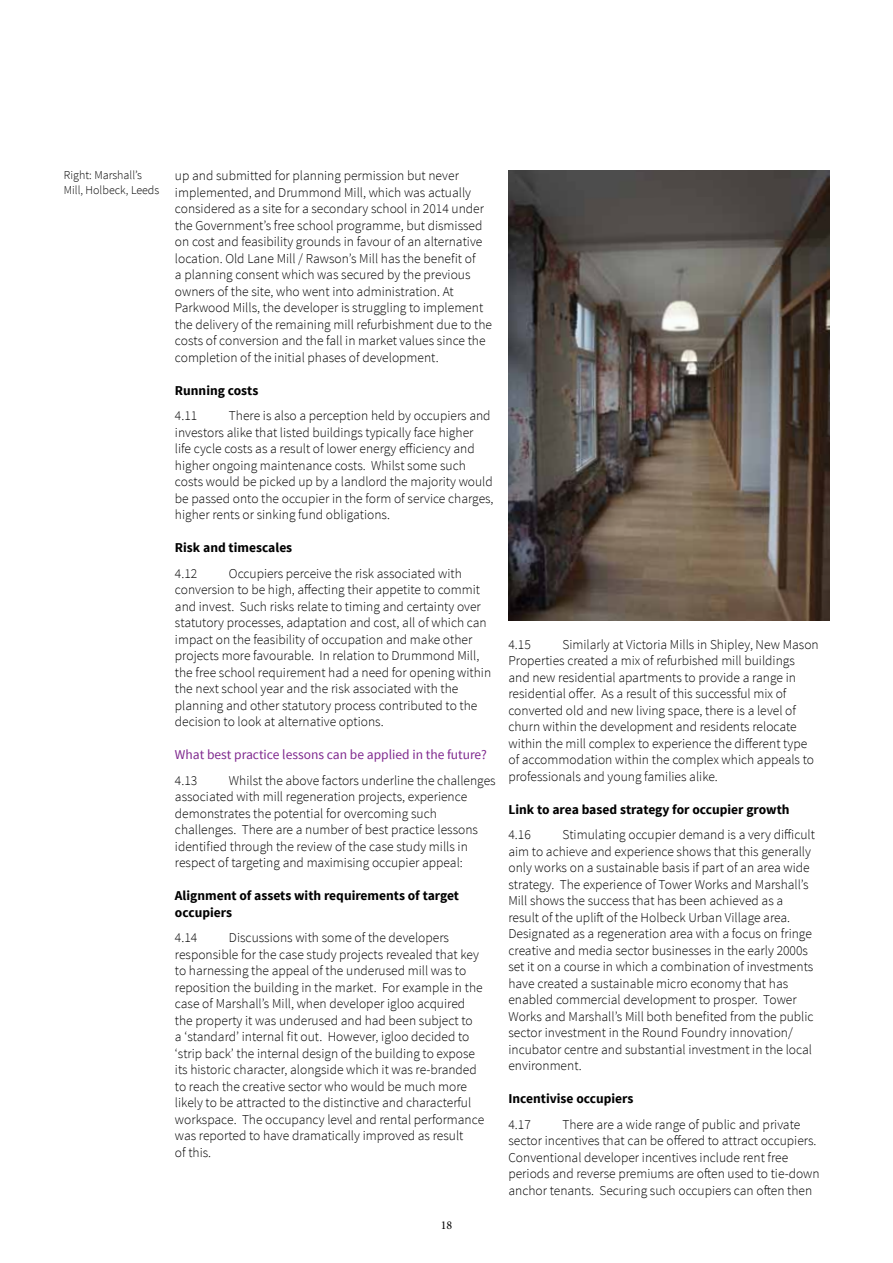
<style>
.page{position:relative;width:893px;height:1263px;background:#fff}
.page>*{position:absolute;margin:0;border:0;box-sizing:border-box;transform-origin:0 0}
.t1{font:300 13.5px/16.5px "Source Sans Pro";color:#000}
.t2{font:700 13.5px/16.5px "Source Sans Pro";color:#000}
.t3{font:13.5px "Source Sans Pro";color:#7f288e}
.t4{font:300 12px/15px "Source Sans Pro";color:#000}
.t5{font:12px "Minion Pro";color:#000}
</style>
<div class="page">
<img style="left:508px;top:170px;width:321px;height:451px">
<p class="t4" style="left:64px;top:168px;width:97px">Right: Marshall’s<br>Mill, Holbeck, Leeds</p>
<p class="t1" style="left:175px;top:168px;width:285px">up and submitted for planning permission but never</p>
<p class="t1" style="left:175px;top:184px;width:298px">implemented, and Drummond Mill, which was actually</p>
<p class="t1" style="left:175px;top:201px;width:311px">considered as a site for a secondary school in 2014 under</p>
<p class="t1" style="left:175px;top:217px;width:309px">the Government’s free school programme, but dismissed</p>
<p class="t1" style="left:175px;top:234px;width:309px">on cost and feasibility grounds in favour of an alternative</p>
<p class="t1" style="left:175px;top:250px;width:302px">location. Old Lane Mill / Rawson’s Mill has the benefit of</p>
<p class="t1" style="left:175px;top:267px;width:297px">a planning consent which was secured by the previous</p>
<p class="t1" style="left:175px;top:283px;width:310px">owners of the site, who went into administration. At<br>Parkwood Mills, the developer is struggling to implement</p>
<p class="t1" style="left:175px;top:316px;width:319px">the delivery of the remaining mill refurbishment due to the costs of conversion and the fall in market values since the completion of the initial phases of development.</p>
<h4 class="t2" style="left:175px;top:382px;width:85px">Running costs</h4>
<p class="t1" style="left:175px;top:408px;width:24px">4.11</p>
<p class="t1" style="left:175px;top:408px;width:317px;text-indent:54px">There is also a perception held by occupiers and investors alike that listed buildings typically face higher</p>
<p class="t1" style="left:175px;top:441px;width:301px">life cycle costs as a result of lower energy efficiency and</p>
<p class="t1" style="left:175px;top:457px;width:319px">higher ongoing maintenance costs. Whilst some such costs would be picked up by a landlord the majority would</p>
<p class="t1" style="left:175px;top:490px;width:320px">be passed onto the occupier in the form of service charges,</p>
<p class="t1" style="left:175px;top:506px;width:217px">higher rents or sinking fund obligations.</p>
<h4 class="t2" style="left:175px;top:540px;width:119px">Risk and timescales</h4>
<p class="t1" style="left:175px;top:565px;width:24px">4.12</p>
<p class="t1" style="left:175px;top:565px;width:307px;text-indent:54px">Occupiers perceive the risk associated with conversion to be high, affecting their appetite to commit</p>
<p class="t1" style="left:175px;top:598px;width:307px">and invest. Such risks relate to timing and certainty over</p>
<p class="t1" style="left:175px;top:614px;width:313px">statutory processes, adaptation and cost, all of which can</p>
<p class="t1" style="left:175px;top:631px;width:299px">impact on the feasibility of occupation and make other</p>
<p class="t1" style="left:175px;top:647px;width:306px">projects more favourable. In relation to Drummond Mill,</p>
<p class="t1" style="left:175px;top:664px;width:318px">the free school requirement had a need for opening within the next school year and the risk associated with the planning and other statutory process contributed to the decision to look at alternative options.</p>
<p class="t3" style="left:175px;top:746px;width:313px">What best practice lessons can be applied in the future?</p>
<p class="t1" style="left:175px;top:772px;width:24px">4.13</p>
<p class="t1" style="left:229px;top:772px;width:268px">Whilst the above factors underline the challenges</p>
<p class="t1" style="left:175px;top:788px;width:294px">associated with mill regeneration projects, experience</p>
<p class="t1" style="left:175px;top:805px;width:305px">demonstrates the potential for overcoming such challenges. There are a number of best practice lessons</p>
<p class="t1" style="left:175px;top:838px;width:294px">identified through the review of the case study mills in</p>
<p class="t1" style="left:175px;top:854px;width:289px">respect of targeting and maximising occupier appeal:</p>
<h4 class="t2" style="left:175px;top:888px;width:286px">Alignment of assets with requirements of target occupiers</h4>
<p class="t1" style="left:175px;top:929px;width:24px">4.14</p>
<p class="t1" style="left:175px;top:929px;width:306px;text-indent:54px">Discussions with some of the developers responsible for the case study projects revealed that key to harnessing the appeal of the underused mill was to</p>
<p class="t1" style="left:175px;top:979px;width:309px">reposition the building in the market. For example in the case of Marshall’s Mill, when developer igloo acquired</p>
<p class="t1" style="left:175px;top:1012px;width:299px">the property it was underused and had been subject to</p>
<p class="t1" style="left:175px;top:1028px;width:303px">a ‘standard’ internal fit out. However, igloo decided to ‘strip back’ the internal design of the building to expose its historic character, alongside which it was re-branded</p>
<p class="t1" style="left:175px;top:1078px;width:311px">to reach the creative sector who would be much more likely to be attracted to the distinctive and characterful workspace. The occupancy level and rental performance was reported to have dramatically improved as result<br>of this.</p>
<p class="t5" style="left:441px;top:1217px;width:13px">18</p>
<p class="t1" style="left:508px;top:636px;width:24px">4.15</p>
<p class="t1" style="left:562px;top:636px;width:258px">Similarly at Victoria Mills in Shipley, New Mason</p>
<p class="t1" style="left:508px;top:652px;width:289px">Properties created a mix of refurbished mill buildings and new residential apartments to provide a range in</p>
<p class="t1" style="left:508px;top:685px;width:289px">residential offer. As a result of this successful mix of converted old and new living space, there is a level of</p>
<p class="t1" style="left:508px;top:718px;width:290px">churn within the development and residents relocate</p>
<p class="t1" style="left:508px;top:735px;width:300px">within the mill complex to experience the different type</p>
<p class="t1" style="left:508px;top:751px;width:307px">of accommodation within the complex which appeals to professionals and young families alike.</p>
<h4 class="t2" style="left:508px;top:801px;width:283px">Link to area based strategy for occupier growth</h4>
<p class="t1" style="left:508px;top:826px;width:24px">4.16</p>
<p class="t1" style="left:562px;top:826px;width:254px">Stimulating occupier demand is a very difficult</p>
<p class="t1" style="left:508px;top:843px;width:304px">aim to achieve and experience shows that this generally only works on a sustainable basis if part of an area wide strategy. The experience of Tower Works and Marshall’s Mill shows the success that has been achieved as a</p>
<p class="t1" style="left:508px;top:909px;width:283px">result of the uplift of the Holbeck Urban Village area.</p>
<p class="t1" style="left:508px;top:925px;width:306px">Designated as a regeneration area with a focus on fringe creative and media sector businesses in the early 2000s set it on a course in which a combination of investments have created a sustainable micro economy that has enabled commercial development to prosper. Tower</p>
<p class="t1" style="left:508px;top:1008px;width:307px">Works and Marshall’s Mill both benefited from the public sector investment in the Round Foundry innovation/</p>
<p class="t1" style="left:508px;top:1041px;width:305px">incubator centre and substantial investment in the local environment.</p>
<h4 class="t2" style="left:508px;top:1091px;width:126px">Incentivise occupiers</h4>
<p class="t1" style="left:508px;top:1116px;width:24px">4.17</p>
<p class="t1" style="left:562px;top:1116px;width:239px">There are a wide range of public and private</p>
<p class="t1" style="left:508px;top:1132px;width:310px">sector incentives that can be offered to attract occupiers.</p>
<p class="t1" style="left:508px;top:1149px;width:281px">Conventional developer incentives include rent free</p>
<p class="t1" style="left:508px;top:1165px;width:313px">periods and reverse premiums are often used to tie-down anchor tenants. Securing such occupiers can often then</p>
</div>
